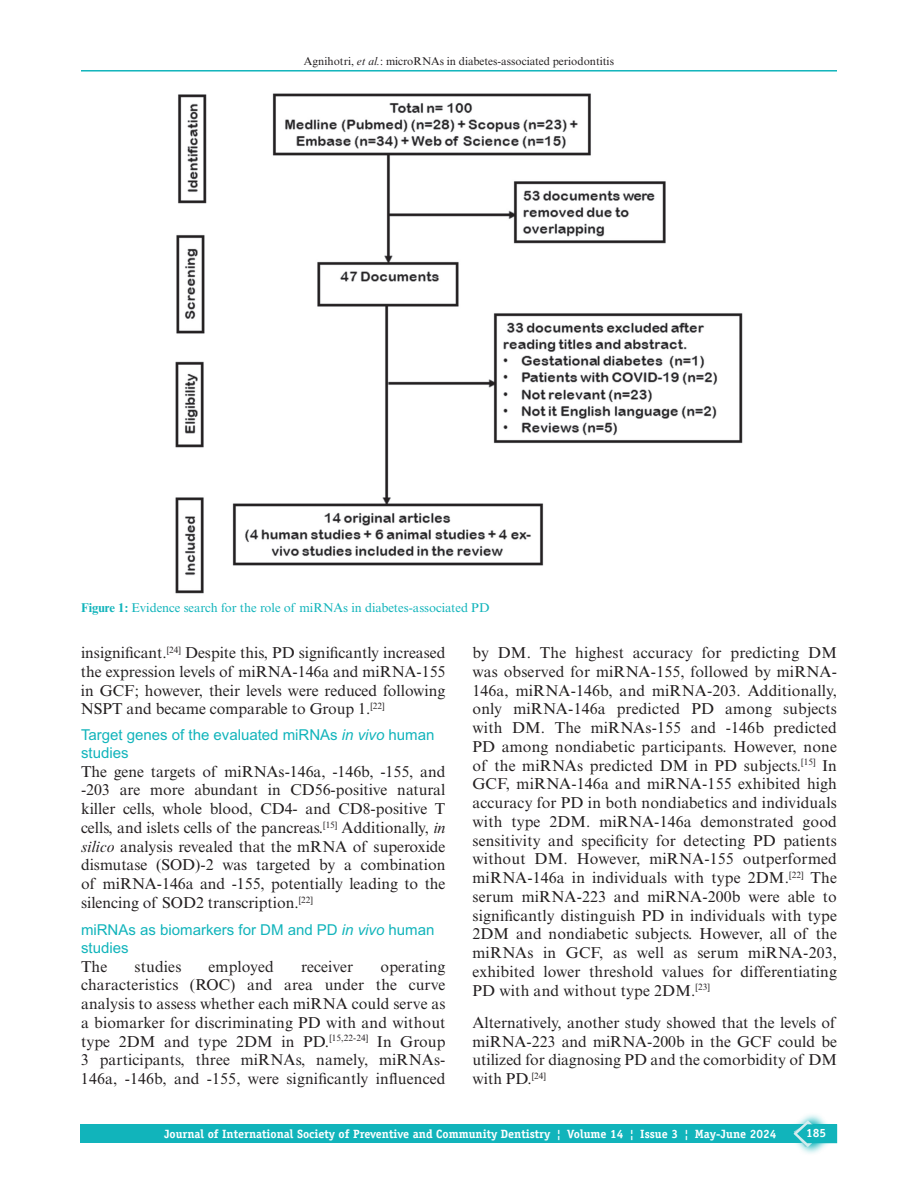
<style>
.page{position:relative;width:918px;height:1188px;background:#fff}
.page>*{position:absolute;margin:0;border:0;box-sizing:border-box;transform-origin:0 0}
.t1{font:15.75px/18.8px "Times New Roman MT Std";color:#231f20;text-align:justify}
.t2{font:15px/18px "Arial MT Std";color:#11b4bb}
.t3{font:12.75px "Times New Roman MT Std";color:#11b4bb}
.t4{font:700 12px "Officina Serif";color:#fff}
.t5{font:11.25px "Times New Roman MT Std";color:#231f20}
.s1{font-style:italic}
.s2{font-weight:700}
</style>
<div class="page">
<div style="left:81px;top:1124px;width:756px;height:19px;background:#11b4bb"></div>
<svg style="left:799px;top:1114px;width:25px;height:40px"></svg>
<svg style="left:793px;top:1120px;width:44px;height:27px"></svg>
<hr style="left:81px;top:70px;width:756px;height:2px;background:#11b4bb">
<img style="left:175px;top:93px;width:568px;height:501px">
<p class="t5" style="left:304px;top:54px;width:312px">Agnihotri, <span class="s1">et al.</span>: microRNAs in diabetes-associated periodontitis</p>
<p class="t3" style="left:81px;top:601px;width:410px"><span class="s2">Figure 1:</span> Evidence search for the role of miRNAs in diabetes-associated PD</p>
<p class="t1" style="left:81px;top:644px;width:366px">insignificant.<sup>[24]</sup> Despite this, PD significantly increased the expression levels of miRNA-146a and miRNA-155 in GCF; however, their levels were reduced following NSPT and became comparable to Group 1.<sup>[22]</sup></p>
<p class="t2" style="left:81px;top:726px;width:355px">Target genes of the evaluated miRNAs <span class="s1">in vivo</span> human studies</p>
<p class="t1" style="left:81px;top:762px;width:366px">The gene targets of miRNAs-146a, -146b, -155, and -203 are more abundant in CD56-positive natural killer cells, whole blood, CD4- and CD8-positive T cells, and islets cells of the pancreas.<sup>[15]</sup> Additionally, <span class="s1">in silico</span> analysis revealed that the mRNA of superoxide dismutase (SOD)-2 was targeted by a combination of miRNA-146a and -155, potentially leading to the silencing of SOD2 transcription.<sup>[22]</sup></p>
<p class="t2" style="left:81px;top:921px;width:355px">miRNAs as biomarkers for DM and PD <span class="s1">in vivo</span> human studies</p>
<p class="t1" style="left:81px;top:957px;width:28px">The</p>
<p class="t1" style="left:135px;top:957px;width:48px">studies</p>
<p class="t1" style="left:209px;top:957px;width:67px">employed</p>
<p class="t1" style="left:301px;top:957px;width:54px">receiver</p>
<p class="t1" style="left:81px;top:957px;width:366px;text-indent:300px">operating characteristics (ROC) and area under the curve analysis to assess whether each miRNA could serve as a biomarker for discriminating PD with and without type 2DM and type 2DM in PD.<sup>[15,22-24]</sup> In Group 3 participants, three miRNAs, namely, miRNAs-146a, -146b, and -155, were significantly influenced</p>
<p class="t1" style="left:472px;top:644px;width:366px">by DM. The highest accuracy for predicting DM was observed for miRNA-155, followed by miRNA-146a, miRNA-146b, and miRNA-203. Additionally, only miRNA-146a predicted PD among subjects with DM. The miRNAs-155 and -146b predicted PD among nondiabetic participants. However, none of the miRNAs predicted DM in PD subjects.<sup>[15]</sup> In GCF, miRNA-146a and miRNA-155 exhibited high accuracy for PD in both nondiabetics and individuals with type 2DM. miRNA-146a demonstrated good sensitivity and specificity for detecting PD patients without DM. However, miRNA-155 outperformed miRNA-146a in individuals with type 2DM.<sup>[22]</sup> The serum miRNA-223 and miRNA-200b were able to significantly distinguish PD in individuals with type 2DM and nondiabetic subjects. However, all of the miRNAs in GCF, as well as serum miRNA-203, exhibited lower threshold values for differentiating PD with and without type 2DM.<sup>[23]</sup></p>
<p class="t1" style="left:473px;top:1013px;width:366px">Alternatively, another study showed that the levels of miRNA-223 and miRNA-200b in the GCF could be utilized for diagnosing PD and the comorbidity of DM with PD.<sup>[24]</sup></p>
<p class="t4" style="left:164px;top:1126px;width:614px">Journal of International Society of Preventive and Community Dentistry ¦ Volume 14 ¦ Issue 3 ¦ May-June 2024</p>
<p class="t4" style="left:806px;top:1126px;width:22px">185</p>
</div>
